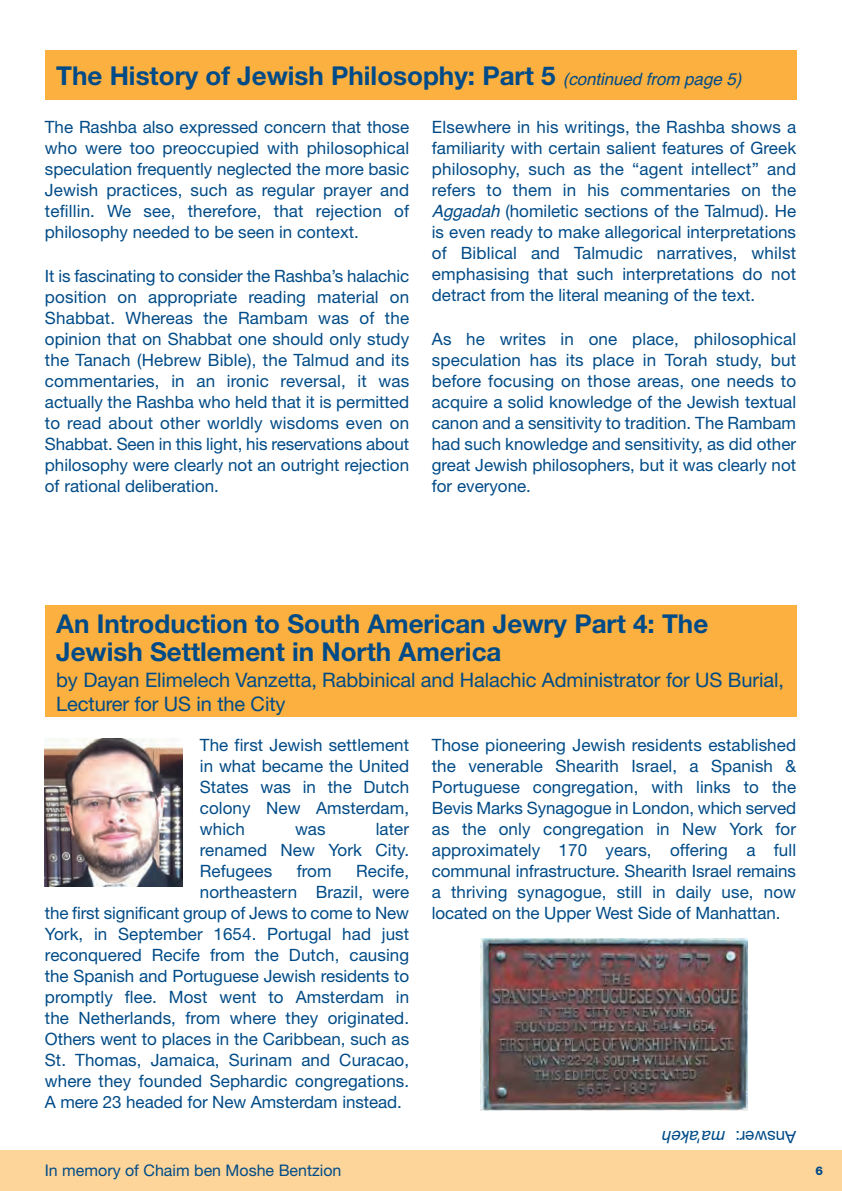
<style>
.page{position:relative;width:842px;height:1191px;background:#fff}
.page>*{position:absolute;margin:0;border:0;box-sizing:border-box;transform-origin:0 0}
.t1{font:700 26px/28px "Helvetica Neue";color:#004b87}
.t2{font:20px/24px "Helvetica Neue";letter-spacing:-.005em;color:#004b87}
.t3{font:17px/21px "Helvetica Neue";color:#004b87;text-align:justify}
.t4{font:italic 17px "Helvetica";letter-spacing:-.005em;color:#004b87}
.t5{font:16px "Helvetica Neue";color:#004b87}
.t6{font:800 12px "Helvetica Neue";color:#004b87}
.s1{font-family:"Helvetica";font-weight:400;font-style:italic;font-size:17px}
.s2{font-family:"Helvetica";font-style:italic}
</style>
<div class="page">
<div style="left:0;top:1150px;width:842px;height:41px;background:#fdd59a"></div>
<div style="left:45px;top:51px;width:751px;height:49px;background:#fbb03f"></div>
<div style="left:45px;top:605px;width:751px;height:112px;background:#fbb03f"></div>
<img style="left:45px;top:738px;width:138px;height:148px">
<img style="left:481px;top:938px;width:266px;height:172px">
<h1 class="t1" style="left:56px;top:64px;width:687px">The History of Jewish Philosophy: Part 5 <span class="s1">(continued from page 5)</span></h1>
<p class="t3" style="left:45px;top:118px;width:366px">The Rashba also expressed concern that those who were too preoccupied with philosophical speculation frequently neglected the more basic Jewish practices, such as regular prayer and tefillin. We see, therefore, that rejection of philosophy needed to be seen in context.</p>
<p class="t3" style="left:45px;top:267px;width:366px">It is fascinating to consider the Rashba’s halachic position on appropriate reading material on Shabbat. Whereas the Rambam was of the opinion that on Shabbat one should only study the Tanach (Hebrew Bible), the Talmud and its commentaries, in an ironic reversal, it was actually the Rashba who held that it is permitted to read about other worldly wisdoms even on Shabbat. Seen in this light, his reservations about philosophy were clearly not an outright rejection of rational deliberation.</p>
<p class="t3" style="left:432px;top:118px;width:366px">Elsewhere in his writings, the Rashba shows a familiarity with certain salient features of Greek philosophy, such as the “agent intellect” and refers to them in his commentaries on the <span class="s2">Aggadah</span> (homiletic sections of the Talmud). He is even ready to make allegorical interpretations of Biblical and Talmudic narratives, whilst emphasising that such interpretations do not detract from the literal meaning of the text.</p>
<p class="t3" style="left:432px;top:330px;width:366px">As he writes in one place, philosophical speculation has its place in Torah study, but before focusing on those areas, one needs to acquire a solid knowledge of the Jewish textual canon and a sensitivity to tradition. The Rambam had such knowledge and sensitivity, as did other great Jewish philosophers, but it was clearly not for everyone.</p>
<h1 class="t1" style="left:56px;top:612px;width:653px">An Introduction to South American Jewry Part 4: The<br>Jewish Settlement in North America</h1>
<p class="t2" style="left:56px;top:670px;width:729px">by Dayan Elimelech Vanzetta, Rabbinical and Halachic Administrator for US Burial,<br>Lecturer for US in the City</p>
<p class="t3" style="left:200px;top:736px;width:211px">The first Jewish settlement in what became the United States was in the Dutch colony New Amsterdam, which</p>
<p class="t3" style="left:200px;top:820px;width:211px;text-indent:176px">later renamed New York City.<br>Refugees</p>
<p class="t3" style="left:295px;top:820px;width:32px">was</p>
<p class="t3" style="left:297px;top:862px;width:36px">from</p>
<p class="t3" style="left:356px;top:862px;width:55px">Recife,</p>
<p class="t3" style="left:200px;top:883px;width:211px">northeastern Brazil, were</p>
<p class="t3" style="left:45px;top:904px;width:366px">the first significant group of Jews to come to New</p>
<p class="t3" style="left:45px;top:925px;width:366px">York, in September 1654. Portugal had just</p>
<p class="t3" style="left:45px;top:946px;width:366px">reconquered Recife from the Dutch, causing</p>
<p class="t3" style="left:45px;top:967px;width:366px">the Spanish and Portuguese Jewish residents to</p>
<p class="t3" style="left:45px;top:988px;width:366px">promptly flee. Most went to Amsterdam in</p>
<p class="t3" style="left:45px;top:1009px;width:366px">the Netherlands, from where they originated.</p>
<p class="t3" style="left:45px;top:1030px;width:366px">Others went to places in the Caribbean, such as</p>
<p class="t3" style="left:45px;top:1051px;width:366px">St. Thomas, Jamaica, Surinam and Curacao,</p>
<p class="t3" style="left:45px;top:1072px;width:366px">where they founded Sephardic congregations.</p>
<p class="t3" style="left:45px;top:1093px;width:359px">A mere 23 headed for New Amsterdam instead.</p>
<p class="t3" style="left:432px;top:736px;width:366px">Those pioneering Jewish residents established the venerable Shearith Israel, a Spanish &amp; Portuguese congregation, with links to the Bevis Marks Synagogue in London, which served as the only congregation in New York for approximately 170 years, offering a full communal infrastructure. Shearith Israel remains a thriving synagogue, still in daily use, now located on the Upper West Side of Manhattan.</p>
<p class="t4" style="left:726px;top:1143px;width:65px;rotate:-180deg">ma'akeh</p>
<p class="t3" style="left:796px;top:1146px;width:62px;rotate:-180deg">Answer:</p>
<p class="t5" style="left:45px;top:1164px;width:298px">In memory of Chaim ben Moshe Bentzion</p>
<p class="t6" style="left:816px;top:1166px;width:9px">6</p>
</div>
